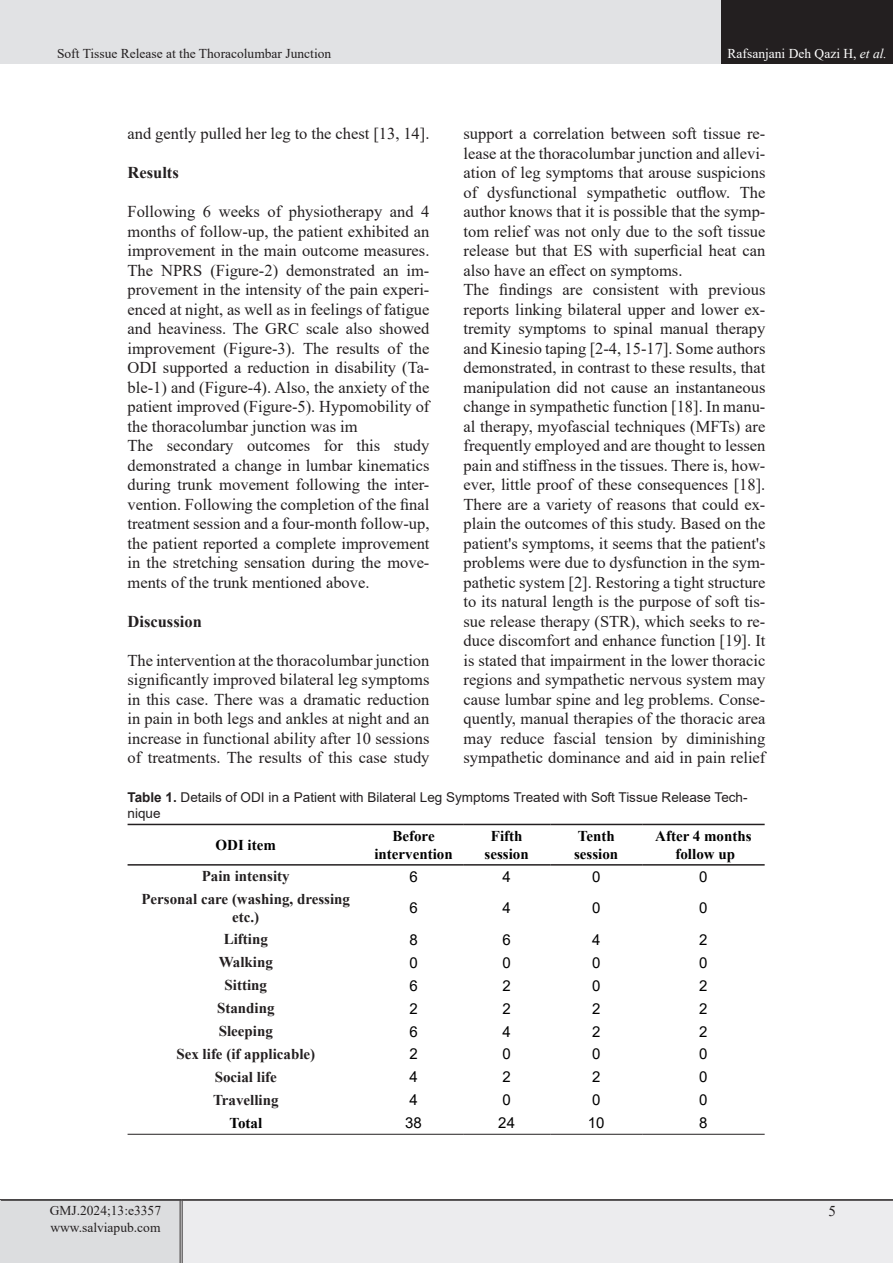
<style>
.page{position:relative;width:893px;height:1263px;background:#fff}
.page>*{position:absolute;margin:0;border:0;box-sizing:border-box;transform-origin:0 0}
.List_Paragraph{font:16.5px/19.5px "Times New Roman";color:#231f20;text-align:justify}
.List_Paragraph-2{font:700 16.5px "Times New Roman";color:#231f20}
.t1{font:700 15px/18px "Times New Roman";color:#231f20;text-align:center}
.t2{font:700 15px/18px "Times New Roman";color:#000;text-align:center}
.t3{font:15px "Arial";color:#000}
.t4{font:15px "Times New Roman";color:#231f20}
.No_Spacing{font:13.5px/16.2px "Arial";color:#231f20}
.eeeeeeeeeeee{font:13.5px "Times New Roman";color:#231f20}
.t5{font:13.5px "Times New Roman";color:#fff}
.s1{font-style:italic}
.s2{font-weight:700}
</style>
<div class="page">
<div style="left:0;top:1200px;width:181px;height:63px;background:#dcdddf"></div>
<div style="left:181px;top:1200px;width:712px;height:63px;background:#ececee"></div>
<hr style="left:180px;top:1201px;width:3px;height:62px;background:#fff">
<hr style="left:180px;top:1201px;width:1px;height:62px;background:#231f20">
<hr style="left:182px;top:1201px;width:1px;height:62px;background:#231f20">
<hr style="left:0;top:1199px;width:181px;height:2px;background:#231f20">
<hr style="left:181px;top:1199px;width:712px;height:2px;background:#231f20">
<div style="left:0;top:0;width:722px;height:64px;background:#e1e2e4"></div>
<div style="left:722px;top:0;width:171px;height:64px;background:#231f20"></div>
<hr style="left:128px;top:824px;width:236px;height:1px;background:#231f20">
<hr style="left:364px;top:824px;width:99px;height:1px;background:#231f20">
<hr style="left:463px;top:824px;width:87px;height:1px;background:#231f20">
<hr style="left:550px;top:824px;width:92px;height:1px;background:#231f20">
<hr style="left:642px;top:824px;width:123px;height:1px;background:#231f20">
<hr style="left:128px;top:864px;width:236px;height:2px;background:#231f20">
<hr style="left:364px;top:864px;width:99px;height:2px;background:#231f20">
<hr style="left:463px;top:864px;width:87px;height:2px;background:#231f20">
<hr style="left:550px;top:864px;width:92px;height:2px;background:#231f20">
<hr style="left:642px;top:864px;width:123px;height:2px;background:#231f20">
<hr style="left:128px;top:1134px;width:236px;height:1px;background:#231f20">
<hr style="left:364px;top:1134px;width:99px;height:1px;background:#231f20">
<hr style="left:463px;top:1134px;width:87px;height:1px;background:#231f20">
<hr style="left:550px;top:1134px;width:92px;height:1px;background:#231f20">
<hr style="left:642px;top:1134px;width:123px;height:1px;background:#231f20">
<p class="eeeeeeeeeeee" style="left:57px;top:44px;width:276px">Soft Tissue Release at the Thoracolumbar Junction</p>
<p class="t5" style="left:728px;top:44px;width:161px">Rafsanjani Deh Qazi H, <span class="s1">et al.</span></p>
<p class="List_Paragraph" style="left:128px;top:123px;width:303px">and gently pulled her leg to the chest [13, 14].</p>
<p class="List_Paragraph-2" style="left:128px;top:161px;width:53px">Results</p>
<p class="List_Paragraph" style="left:128px;top:201px;width:303px">Following 6 weeks of physiotherapy and 4 months of follow-up, the patient exhibited an improvement in the main outcome measures.<br>The NPRS (Figure-2) demonstrated an im&shy;provement in the intensity of the pain experi&shy;enced at night, as well as in feelings of fatigue and heaviness. The GRC scale also showed improvement (Figure-3). The results of the ODI supported a reduction in disability (Ta&shy;ble-1) and (Figure-4). Also, the anxiety of the patient improved (Figure-5). Hypomobility of the thoracolumbar junction was im</p>
<p class="List_Paragraph" style="left:128px;top:435px;width:303px">The secondary outcomes for this study demonstrated a change in lumbar kinematics during trunk movement following the inter&shy;vention. Following the completion of the final treatment session and a four-month follow-up, the patient reported a complete improvement in the stretching sensation during the move&shy;ments of the trunk mentioned above.</p>
<p class="List_Paragraph-2" style="left:128px;top:609px;width:76px">Discussion</p>
<p class="List_Paragraph" style="left:128px;top:650px;width:303px">The intervention at the thoracolumbar junction significantly improved bilateral leg symptoms in this case. There was a dramatic reduction in pain in both legs and ankles at night and an increase in functional ability after 10 sessions of treatments. The results of this case study</p>
<p class="List_Paragraph" style="left:463px;top:123px;width:303px">support a correlation between soft tissue re&shy;lease at the thoracolumbar junction and allevi&shy;ation of leg symptoms that arouse suspicions of dysfunctional sympathetic outflow. The author knows that it is possible that the symp&shy;tom relief was not only due to the soft tissue release but that ES with superficial heat can also have an effect on symptoms.</p>
<p class="List_Paragraph" style="left:463px;top:279px;width:303px">The findings are consistent with previous reports linking bilateral upper and lower ex&shy;tremity symptoms to spinal manual therapy and Kinesio taping [2-4, 15-17]. Some authors demonstrated, in contrast to these results, that manipulation did not cause an instantaneous change in sympathetic function [18]. In manu&shy;al therapy, myofascial techniques (MFTs) are frequently employed and are thought to lessen pain and stiffness in the tissues. There is, how&shy;ever, little proof of these consequences [18].<br>There are a variety of reasons that could ex&shy;plain the outcomes of this study. Based on the patient's symptoms, it seems that the patient's problems were due to dysfunction in the sym&shy;pathetic system [2]. Restoring a tight structure to its natural length is the purpose of soft tis&shy;sue release therapy (STR), which seeks to re&shy;duce discomfort and enhance function [19]. It is stated that impairment in the lower thoracic regions and sympathetic nervous system may cause lumbar spine and leg problems. Conse&shy;quently, manual therapies of the thoracic area may reduce fascial tension by diminishing sympathetic dominance and aid in pain relief</p>
<p class="No_Spacing" style="left:128px;top:788px;width:622px"><span class="s2">Table 1.</span> Details of ODI in a Patient with Bilateral Leg Symptoms Treated with Soft Tissue Release Tech&shy;nique</p>
<p class="t2" style="left:216px;top:835px;width:62px">ODI item</p>
<p class="t2" style="left:374px;top:826px;width:80px">Before intervention</p>
<p class="t2" style="left:485px;top:826px;width:46px">Fifth session</p>
<p class="t2" style="left:574px;top:826px;width:46px;text-align:left">Tenth session</p>
<p class="t2" style="left:655px;top:826px;width:98px">After 4 months</p>
<p class="t2" style="left:675px;top:844px;width:61px">follow up</p>
<p class="t1" style="left:202px;top:867px;width:89px">Pain intensity</p>
<p class="t3" style="left:409px;top:866px;width:10px">6</p>
<p class="t3" style="left:502px;top:866px;width:10px">4</p>
<p class="t3" style="left:592px;top:866px;width:10px">0</p>
<p class="t3" style="left:699px;top:866px;width:10px">0</p>
<p class="t1" style="left:141px;top:889px;width:210px">Personal care (washing, dressing etc.)</p>
<p class="t3" style="left:409px;top:898px;width:10px">6</p>
<p class="t3" style="left:502px;top:898px;width:10px">4</p>
<p class="t3" style="left:592px;top:898px;width:10px">0</p>
<p class="t3" style="left:699px;top:898px;width:10px">0</p>
<p class="t1" style="left:224px;top:930px;width:46px">Lifting</p>
<p class="t3" style="left:409px;top:929px;width:10px">8</p>
<p class="t3" style="left:502px;top:929px;width:10px">6</p>
<p class="t3" style="left:592px;top:929px;width:10px">4</p>
<p class="t3" style="left:699px;top:929px;width:10px">2</p>
<p class="t1" style="left:219px;top:953px;width:56px">Walking</p>
<p class="t3" style="left:409px;top:952px;width:10px">0</p>
<p class="t3" style="left:502px;top:952px;width:10px">0</p>
<p class="t3" style="left:592px;top:952px;width:10px">0</p>
<p class="t3" style="left:699px;top:952px;width:10px">0</p>
<p class="t1" style="left:225px;top:976px;width:44px">Sitting</p>
<p class="t3" style="left:409px;top:975px;width:10px">6</p>
<p class="t3" style="left:502px;top:975px;width:10px">2</p>
<p class="t3" style="left:592px;top:975px;width:10px">0</p>
<p class="t3" style="left:699px;top:975px;width:10px">2</p>
<p class="t1" style="left:217px;top:999px;width:59px">Standing</p>
<p class="t3" style="left:409px;top:998px;width:10px">2</p>
<p class="t3" style="left:502px;top:998px;width:10px">2</p>
<p class="t3" style="left:592px;top:998px;width:10px">2</p>
<p class="t3" style="left:699px;top:998px;width:10px">2</p>
<p class="t1" style="left:219px;top:1022px;width:56px">Sleeping</p>
<p class="t3" style="left:409px;top:1021px;width:10px">6</p>
<p class="t3" style="left:502px;top:1021px;width:10px">4</p>
<p class="t3" style="left:592px;top:1021px;width:10px">2</p>
<p class="t3" style="left:699px;top:1021px;width:10px">2</p>
<p class="t1" style="left:176px;top:1045px;width:140px">Sex life (if applicable)</p>
<p class="t3" style="left:409px;top:1044px;width:10px">2</p>
<p class="t3" style="left:502px;top:1044px;width:10px">0</p>
<p class="t3" style="left:592px;top:1044px;width:10px">0</p>
<p class="t3" style="left:699px;top:1044px;width:10px">0</p>
<p class="t1" style="left:215px;top:1067px;width:64px">Social life</p>
<p class="t3" style="left:409px;top:1067px;width:10px">4</p>
<p class="t3" style="left:502px;top:1067px;width:10px">2</p>
<p class="t3" style="left:592px;top:1067px;width:10px">2</p>
<p class="t3" style="left:699px;top:1067px;width:10px">0</p>
<p class="t1" style="left:213px;top:1090px;width:67px">Travelling</p>
<p class="t3" style="left:409px;top:1090px;width:10px">4</p>
<p class="t3" style="left:502px;top:1090px;width:10px">0</p>
<p class="t3" style="left:592px;top:1090px;width:10px">0</p>
<p class="t3" style="left:699px;top:1090px;width:10px">0</p>
<p class="t2" style="left:229px;top:1113px;width:34px">Total</p>
<p class="t3" style="left:405px;top:1113px;width:18px">38</p>
<p class="t3" style="left:498px;top:1113px;width:18px">24</p>
<p class="t3" style="left:588px;top:1113px;width:18px">10</p>
<p class="t3" style="left:699px;top:1113px;width:10px">8</p>
<p class="eeeeeeeeeeee" style="left:50px;top:1201px;width:113px">GMJ.2024;13:e3357</p>
<p class="eeeeeeeeeeee" style="left:50px;top:1217px;width:112px">www.salviapub.com</p>
<p class="t4" style="left:828px;top:1201px;width:9px">5</p>
</div>
